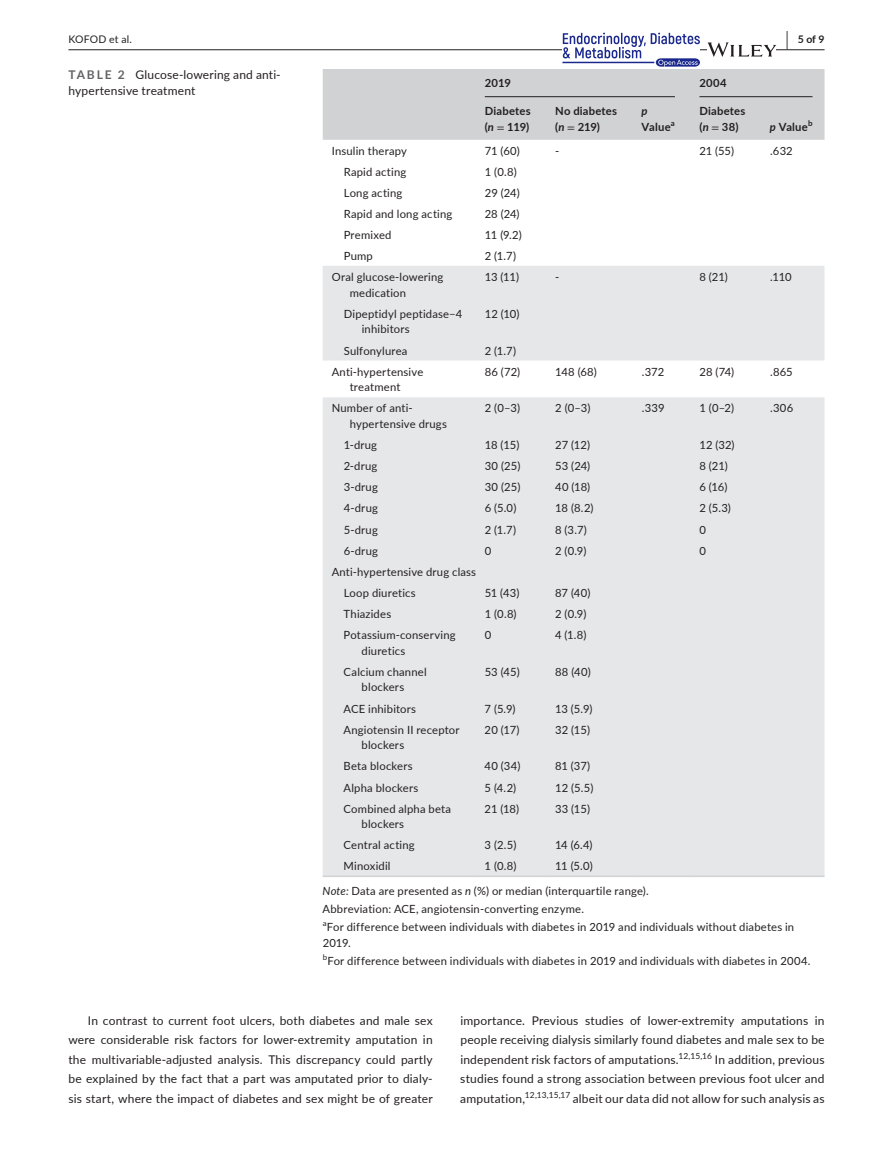
<style>
.page{position:relative;width:893px;height:1174px;background:#fff}
.page>*{position:absolute;margin:0;border:0;box-sizing:border-box;transform-origin:0 0}
.t1{font:12px/19.5px "Lato";letter-spacing:.015em;color:#231f20;text-align:justify}
.t2{font:11.25px/15.8px "Lato";letter-spacing:.015em;color:#231f20}
.t3{font:700 11.25px/15.8px "Lato";letter-spacing:.02em;color:#231f20}
.t4{font:italic 700 11.25px "Lato";color:#231f20}
.t5{font:10.5px "Lato";letter-spacing:.02em;color:#231f20}
.t6{font:700 10.5px "Lato";color:#231f20}
.t7{font:700 7.8px "Lato";color:#231f20}
.t8{font:7.8px "Lato";color:#231f20}
.s1{font-size:19.5px}
.s2{font-weight:700;color:#636366}
.s3{font-style:italic}
.s4{font-family:"STIX";font-weight:400}
</style>
<div class="page">
<hr style="left:68px;top:49px;width:756px;height:1px;background:#231f20">
<svg style="left:323px;top:33px;width:501px;height:107px"></svg>
<div style="left:323px;top:266px;width:501px;height:609px;background:#e6e7e9"></div>
<hr style="left:323px;top:875px;width:153px;height:2px;background:#d1d2d4">
<hr style="left:476px;top:875px;width:70px;height:2px;background:#d1d2d4">
<hr style="left:546px;top:875px;width:87px;height:2px;background:#d1d2d4">
<hr style="left:633px;top:875px;width:57px;height:2px;background:#d1d2d4">
<hr style="left:690px;top:875px;width:71px;height:2px;background:#d1d2d4">
<hr style="left:761px;top:875px;width:63px;height:2px;background:#d1d2d4">
<hr style="left:485px;top:96px;width:190px;height:1px;background:#231f20">
<hr style="left:699px;top:96px;width:113px;height:1px;background:#231f20">
<p class="t5" style="left:68px;top:31px;width:65px">KOFOD et al.</p>
<p class="t6" style="left:786px;top:31px;width:40px"><span class="s1">|</span> 5 of 9</p>
<p class="t1" style="left:68px;top:66px;width:214px;line-height:16.5px"><span class="s2">TABLE 2</span> Glucose-lowering and anti&shy;hypertensive treatment</p>
<p class="t3" style="left:485px;top:75px;width:28px">2019</p>
<p class="t3" style="left:699px;top:75px;width:29px">2004</p>
<p class="t3" style="left:485px;top:102px;width:47px">Diabetes (<span class="s3">n</span> <span class="s4">=</span> 119)</p>
<p class="t3" style="left:555px;top:102px;width:63px">No diabetes (<span class="s3">n</span> <span class="s4">=</span> 219)</p>
<p class="t4" style="left:642px;top:102px;width:8px">p</p>
<p class="t3" style="left:699px;top:102px;width:47px">Diabetes (<span class="s3">n</span> <span class="s4">=</span> 38)</p>
<p class="t3" style="left:642px;top:118px;width:31px">Value</p>
<p class="t7" style="left:671px;top:117px;width:5px">a</p>
<p class="t3" style="left:770px;top:118px;width:39px"><span class="s3">p</span> Value</p>
<p class="t7" style="left:808px;top:117px;width:6px">b</p>
<p class="t2" style="left:332px;top:142px;width:77px">Insulin therapy</p>
<p class="t2" style="left:485px;top:142px;width:37px">71 (60)</p>
<p class="t2" style="left:555px;top:142px;width:6px">-</p>
<p class="t2" style="left:699px;top:142px;width:36px">21 (55)</p>
<p class="t2" style="left:770px;top:142px;width:24px">.632</p>
<p class="t2" style="left:344px;top:163px;width:64px">Rapid acting</p>
<p class="t2" style="left:485px;top:163px;width:33px">1 (0.8)</p>
<p class="t2" style="left:344px;top:184px;width:60px">Long acting</p>
<p class="t2" style="left:485px;top:184px;width:36px">29 (24)</p>
<p class="t2" style="left:344px;top:205px;width:110px">Rapid and long acting</p>
<p class="t2" style="left:485px;top:205px;width:36px">28 (24)</p>
<p class="t2" style="left:344px;top:226px;width:49px">Premixed</p>
<p class="t2" style="left:485px;top:226px;width:39px">11 (9.2)</p>
<p class="t2" style="left:344px;top:247px;width:31px">Pump</p>
<p class="t2" style="left:485px;top:247px;width:33px">2 (1.7)</p>
<p class="t2" style="left:350px;top:268px;width:95px;text-indent:-18px">Oral glucose-lowering medication</p>
<p class="t2" style="left:485px;top:268px;width:36px">13 (11)</p>
<p class="t2" style="left:555px;top:268px;width:6px">-</p>
<p class="t2" style="left:699px;top:268px;width:30px">8 (21)</p>
<p class="t2" style="left:770px;top:268px;width:23px">.110</p>
<p class="t2" style="left:362px;top:305px;width:102px;text-indent:-18px">Dipeptidyl peptidase−4 inhibitors</p>
<p class="t2" style="left:485px;top:305px;width:36px">12 (10)</p>
<p class="t2" style="left:344px;top:342px;width:65px">Sulfonylurea</p>
<p class="t2" style="left:485px;top:342px;width:33px">2 (1.7)</p>
<p class="t2" style="left:332px;top:363px;width:93px;text-align:center">Anti-hypertensive treatment</p>
<p class="t2" style="left:485px;top:363px;width:37px">86 (72)</p>
<p class="t2" style="left:555px;top:363px;width:43px">148 (68)</p>
<p class="t2" style="left:642px;top:363px;width:24px">.372</p>
<p class="t2" style="left:699px;top:363px;width:36px">28 (74)</p>
<p class="t2" style="left:770px;top:363px;width:24px">.865</p>
<p class="t2" style="left:350px;top:400px;width:99px;text-indent:-18px">Number of anti&shy;hypertensive drugs</p>
<p class="t2" style="left:485px;top:400px;width:37px">2 (0–3)</p>
<p class="t2" style="left:555px;top:400px;width:37px">2 (0–3)</p>
<p class="t2" style="left:642px;top:400px;width:24px">.339</p>
<p class="t2" style="left:699px;top:400px;width:36px">1 (0–2)</p>
<p class="t2" style="left:770px;top:400px;width:25px">.306</p>
<p class="t2" style="left:344px;top:437px;width:35px">1-drug</p>
<p class="t2" style="left:485px;top:437px;width:36px">18 (15)</p>
<p class="t2" style="left:555px;top:437px;width:36px">27 (12)</p>
<p class="t2" style="left:699px;top:437px;width:37px">12 (32)</p>
<p class="t2" style="left:344px;top:458px;width:35px">2-drug</p>
<p class="t2" style="left:485px;top:458px;width:37px">30 (25)</p>
<p class="t2" style="left:555px;top:458px;width:36px">53 (24)</p>
<p class="t2" style="left:699px;top:458px;width:30px">8 (21)</p>
<p class="t2" style="left:344px;top:479px;width:36px">3-drug</p>
<p class="t2" style="left:485px;top:479px;width:37px">30 (25)</p>
<p class="t2" style="left:555px;top:479px;width:37px">40 (18)</p>
<p class="t2" style="left:699px;top:479px;width:29px">6 (16)</p>
<p class="t2" style="left:344px;top:500px;width:36px">4-drug</p>
<p class="t2" style="left:485px;top:500px;width:33px">6 (5.0)</p>
<p class="t2" style="left:555px;top:500px;width:40px">18 (8.2)</p>
<p class="t2" style="left:699px;top:500px;width:33px">2 (5.3)</p>
<p class="t2" style="left:344px;top:521px;width:36px">5-drug</p>
<p class="t2" style="left:485px;top:521px;width:33px">2 (1.7)</p>
<p class="t2" style="left:555px;top:521px;width:33px">8 (3.7)</p>
<p class="t2" style="left:699px;top:521px;width:8px">0</p>
<p class="t2" style="left:344px;top:542px;width:36px">6-drug</p>
<p class="t2" style="left:485px;top:542px;width:8px">0</p>
<p class="t2" style="left:555px;top:542px;width:33px">2 (0.9)</p>
<p class="t2" style="left:699px;top:542px;width:8px">0</p>
<p class="t2" style="left:344px;top:560px;width:134px;line-height:21px;text-indent:-12px">Anti-hypertensive drug class<br>Loop diuretics</p>
<p class="t2" style="left:485px;top:584px;width:36px">51 (43)</p>
<p class="t2" style="left:555px;top:584px;width:37px">87 (40)</p>
<p class="t2" style="left:344px;top:605px;width:49px">Thiazides</p>
<p class="t2" style="left:485px;top:605px;width:33px">1 (0.8)</p>
<p class="t2" style="left:555px;top:605px;width:33px">2 (0.9)</p>
<p class="t2" style="left:362px;top:626px;width:95px;text-indent:-18px">Potassium-conserving diuretics</p>
<p class="t2" style="left:485px;top:626px;width:8px">0</p>
<p class="t2" style="left:555px;top:626px;width:33px">4 (1.8)</p>
<p class="t2" style="left:344px;top:663px;width:85px;text-align:center">Calcium channel blockers</p>
<p class="t2" style="left:485px;top:663px;width:37px">53 (45)</p>
<p class="t2" style="left:555px;top:663px;width:37px">88 (40)</p>
<p class="t2" style="left:344px;top:700px;width:74px">ACE inhibitors</p>
<p class="t2" style="left:485px;top:700px;width:32px">7 (5.9)</p>
<p class="t2" style="left:555px;top:700px;width:39px">13 (5.9)</p>
<p class="t2" style="left:362px;top:721px;width:100px;text-indent:-18px">Angiotensin II receptor blockers</p>
<p class="t2" style="left:485px;top:721px;width:36px">20 (17)</p>
<p class="t2" style="left:555px;top:721px;width:36px">32 (15)</p>
<p class="t2" style="left:344px;top:758px;width:71px">Beta blockers</p>
<p class="t2" style="left:485px;top:758px;width:37px">40 (34)</p>
<p class="t2" style="left:555px;top:758px;width:37px">81 (37)</p>
<p class="t2" style="left:344px;top:779px;width:76px">Alpha blockers</p>
<p class="t2" style="left:485px;top:779px;width:33px">5 (4.2)</p>
<p class="t2" style="left:555px;top:779px;width:40px">12 (5.5)</p>
<p class="t2" style="left:362px;top:800px;width:91px;text-indent:-18px">Combined alpha beta blockers</p>
<p class="t2" style="left:485px;top:800px;width:36px">21 (18)</p>
<p class="t2" style="left:555px;top:800px;width:37px">33 (15)</p>
<p class="t2" style="left:344px;top:837px;width:73px">Central acting</p>
<p class="t2" style="left:485px;top:837px;width:33px">3 (2.5)</p>
<p class="t2" style="left:555px;top:837px;width:39px">14 (6.4)</p>
<p class="t2" style="left:344px;top:858px;width:49px">Minoxidil</p>
<p class="t2" style="left:485px;top:858px;width:33px">1 (0.8)</p>
<p class="t2" style="left:555px;top:858px;width:39px">11 (5.0)</p>
<p class="t2" style="left:323px;top:881px;width:328px;line-height:18px"><span class="s3">Note:</span> Data are presented as <span class="s3">n</span> (%) or median (interquartile range).<br>Abbreviation: ACE, angiotensin-converting enzyme.</p>
<p class="t8" style="left:323px;top:917px;width:5px">a</p>
<p class="t2" style="left:323px;top:918px;width:473px;text-indent:4px">For difference between individuals with diabetes in 2019 and individuals without diabetes in<br>2019.</p>
<p class="t8" style="left:323px;top:951px;width:6px">b</p>
<p class="t2" style="left:327px;top:952px;width:485px">For difference between individuals with diabetes in 2019 and individuals with diabetes in 2004.</p>
<p class="t1" style="left:68px;top:1010px;width:366px;text-indent:20px">In contrast to current foot ulcers, both diabetes and male sex were considerable risk factors for lower-extremity amputation in the multivariable-adjusted analysis. This discrepancy could partly be explained by the fact that a part was amputated prior to dialy&shy;sis start, where the impact of diabetes and sex might be of greater</p>
<p class="t1" style="left:460px;top:1010px;width:366px">importance. Previous studies of lower-extremity amputations in people receiving dialysis similarly found diabetes and male sex to be independent risk factors of amputations.<sup>12,15,16</sup> In addition, previous studies found a strong association between previous foot ulcer and amputation,<sup>12,13,15,17</sup> albeit our data did not allow for such analysis as</p>
</div>
